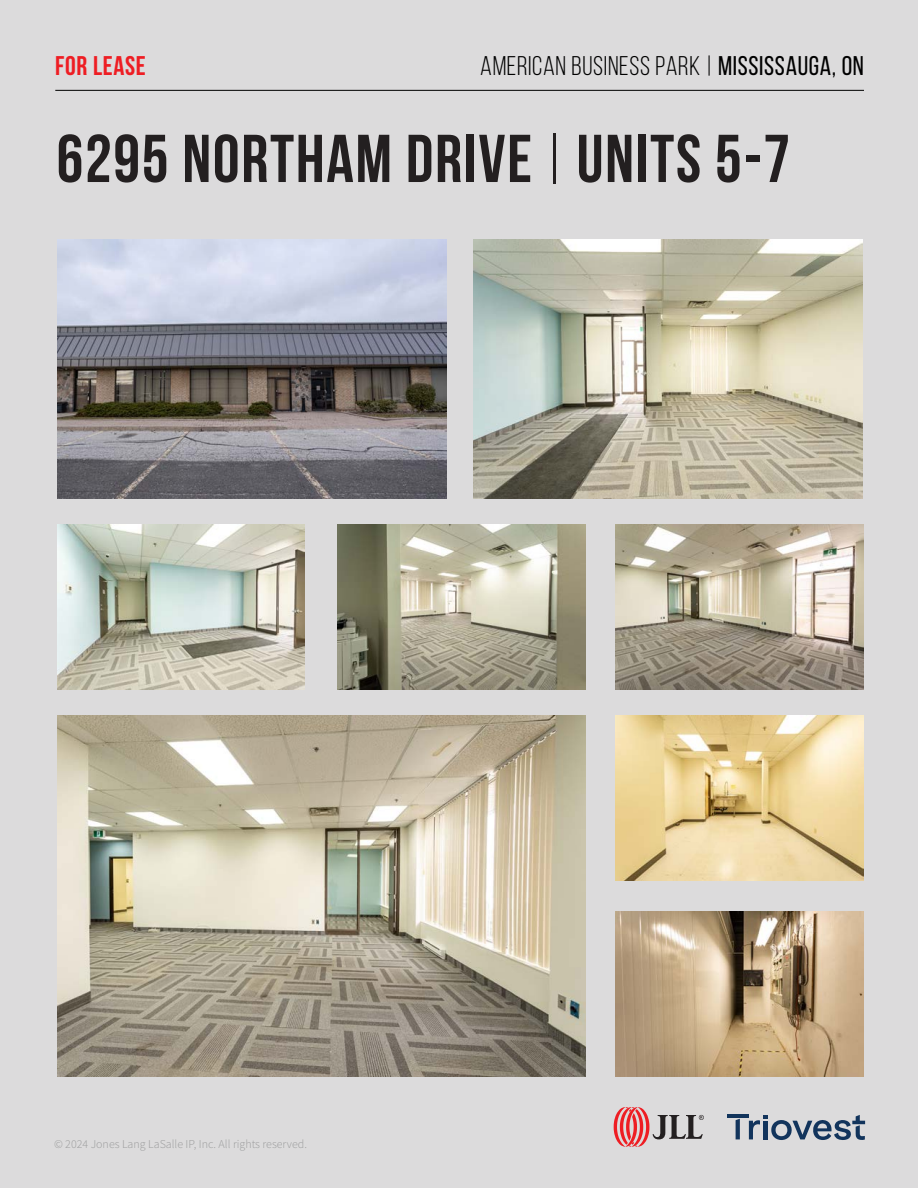
<style>
.page{position:relative;width:918px;height:1188px;background:#dcdbdc}
.page>*{position:absolute;margin:0;border:0;box-sizing:border-box;transform-origin:0 0}
.t1{font:700 67.5px "Bebas Neue";letter-spacing:.025em;color:#231f20}
.t2{font:27px "Bebas Neue";letter-spacing:.025em;color:#000}
.t3{font:700 27px "Bebas Neue";letter-spacing:.025em;color:#ee1d23}
.t4{font:12px "Source Sans Variable";color:#b1b2b4}
.s1{font-style:inherit}
.s2{font-weight:400}
</style>
<div class="page">
<hr style="left:55px;top:90px;width:809px;height:1px;background:#000">
<svg style="left:614px;top:1107px;width:90px;height:40px"></svg>
<svg style="left:736px;top:1119px;width:4px;height:20px"></svg>
<hr style="left:727px;top:1114px;width:21px;height:4px;background:#12345c">
<svg style="left:749px;top:1115px;width:116px;height:25px"></svg>
<img style="left:58px;top:240px;width:389px;height:259px">
<img style="left:58px;top:715px;width:527px;height:362px">
<img style="left:57px;top:525px;width:248px;height:165px">
<img style="left:338px;top:525px;width:247px;height:165px">
<img style="left:616px;top:525px;width:247px;height:165px">
<img style="left:616px;top:715px;width:247px;height:165px">
<img style="left:616px;top:912px;width:247px;height:165px">
<img style="left:474px;top:240px;width:389px;height:259px">
<p class="t3" style="left:55px;top:50px;width:92px">FOR LEASE</p>
<p class="t2" style="left:480px;top:51px;width:385px">AMERICAN BUSINESS PARK | <span class="s1">MISSISSAUGA, ON</span></p>
<p class="t1" style="left:57px;top:122px;width:735px">6295 NORTHAM DRIVE <span class="s2">|</span> UNITS 5-7</p>
<p class="t4" style="left:54px;top:1137px;width:255px">© 2024 Jones Lang LaSalle IP, Inc. All rights reserved.</p>
</div>
